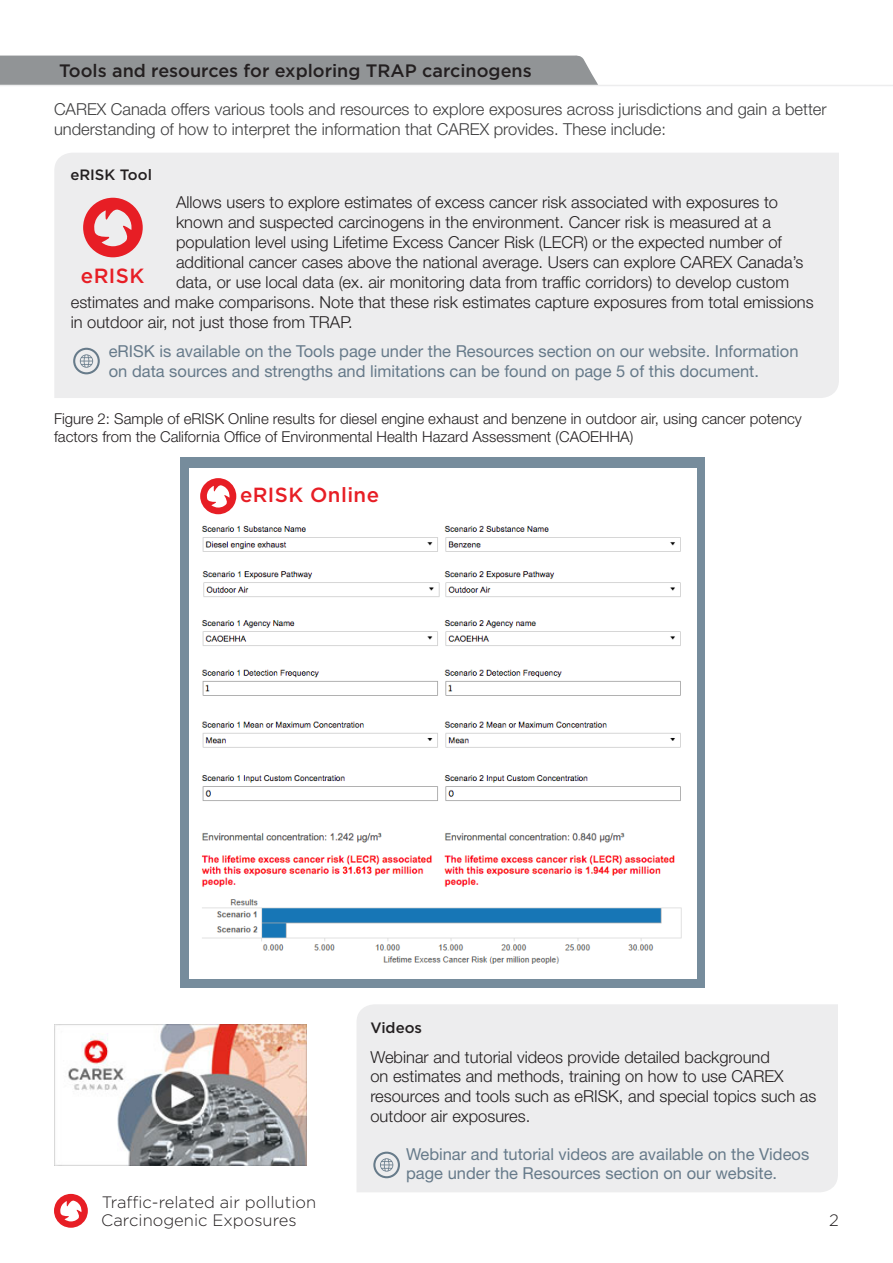
<style>
.page{position:relative;width:893px;height:1263px;background:#fff}
.page>*{position:absolute;margin:0;border:0;box-sizing:border-box;transform-origin:0 0}
.t1{font:500 20.55px "Gotham";letter-spacing:.02em;color:#e71e25}
.t2{font:500 20.4px "Gotham";letter-spacing:.02em;color:#e71e25}
.Paragraph_Style_1{font:500 18px "Gotham";color:#231f20}
.Paragraph_Style_1-2{font:300 16.5px/19.8px "Helvetica Neue LT Std";color:#231f20}
.Paragraph_Style_1-3{font:16.5px/19.8px "Helvetica Neue LT Std";color:#667a8a}
.Paragraph_Style_1-4{font:300 16.5px/19.8px "Helvetica Neue LT Std";color:#3e3e3f}
.t3{font:300 16.5px "Gotham";color:#231f20}
.Paragraph_Style_1-5{font:300 15px/18px "Helvetica Neue LT Std";color:#231f20}
.Paragraph_Style_1-6{font:500 15px "Gotham";color:#231f20}
</style>
<div class="page">
<svg style="left:54px;top:1194px;width:34px;height:34px"></svg>
<div style="left:180px;top:458px;width:525px;height:530px;background:#768c9c"></div>
<svg style="left:0;top:55px;width:598px;height:30px;background:#95989a"></svg>
<hr style="left:0;top:85px;width:893px;height:1px;background:#ededee">
<div style="left:54px;top:153px;width:785px;height:245px;background:#ededee"></div>
<svg style="left:83px;top:198px;width:60px;height:59px;background:#e98185"></svg>
<svg style="left:73px;top:348px;width:27px;height:26px"></svg>
<div style="left:357px;top:1004px;width:481px;height:188px;background:#ededee"></div>
<img style="left:54px;top:1024px;width:252px;height:141px">
<svg style="left:373px;top:1152px;width:27px;height:26px"></svg>
<div style="left:189px;top:468px;width:507px;height:489px;background:#fff"></div>
<img style="left:201px;top:525px;width:480px;height:362px">
<div style="left:189px;top:897px;width:507px;height:82px;background:#fff"></div>
<img style="left:202px;top:899px;width:480px;height:65px">
<svg style="left:200px;top:478px;width:36px;height:36px"></svg>
<p class="Paragraph_Style_1" style="left:59px;top:59px;width:474px">Tools and resources for exploring TRAP carcinogens</p>
<p class="Paragraph_Style_1-4" style="left:54px;top:99px;width:774px">CAREX Canada offers various tools and resources to explore exposures across jurisdictions and gain a better understanding of how to interpret the information that CAREX provides. These include:</p>
<p class="Paragraph_Style_1-6" style="left:70px;top:164px;width:83px">eRISK Tool</p>
<p class="t1" style="left:81px;top:262px;width:65px">eRISK</p>
<p class="Paragraph_Style_1-2" style="left:176px;top:192px;width:629px">Allows users to explore estimates of excess cancer risk associated with exposures to known and suspected carcinogens in the environment. Cancer risk is measured at a population level using Lifetime Excess Cancer Risk (LECR) or the expected number of additional cancer cases above the national average. Users can explore CAREX Canada’s data, or use local data (ex. air monitoring data from traffic corridors) to develop custom</p>
<p class="Paragraph_Style_1-2" style="left:71px;top:292px;width:744px">estimates and make comparisons. Note that these risk estimates capture exposures from total emissions in outdoor air, not just those from TRAP.</p>
<p class="Paragraph_Style_1-3" style="left:109px;top:341px;width:691px">eRISK is available on the Tools page under the Resources section on our website. Information on data sources and strengths and limitations can be found on page 5 of this document.</p>
<p class="Paragraph_Style_1-5" style="left:54px;top:410px;width:749px">Figure 2: Sample of eRISK Online results for diesel engine exhaust and benzene in outdoor air, using cancer potency factors from the California Office of Environmental Health Hazard Assessment (CAOEHHA)</p>
<p class="t2" style="left:240px;top:482px;width:141px">eRISK Online</p>
<p class="t3" style="left:102px;top:1191px;width:216px">Traffic-related air pollution</p>
<p class="Paragraph_Style_1-6" style="left:370px;top:1018px;width:53px">Videos</p>
<p class="Paragraph_Style_1-2" style="left:370px;top:1046px;width:447px">Webinar and tutorial videos provide detailed background<br>on estimates and methods, training on how to use CAREX resources and tools such as eRISK, and special topics such as outdoor air exposures.</p>
<p class="Paragraph_Style_1-3" style="left:406px;top:1143px;width:405px">Webinar and tutorial videos are available on the Videos page under the Resources section on our website.</p>
<p class="t3" style="left:101px;top:1209px;width:197px">Carcinogenic Exposures</p>
<p class="t3" style="left:829px;top:1209px;width:11px">2</p>
</div>
